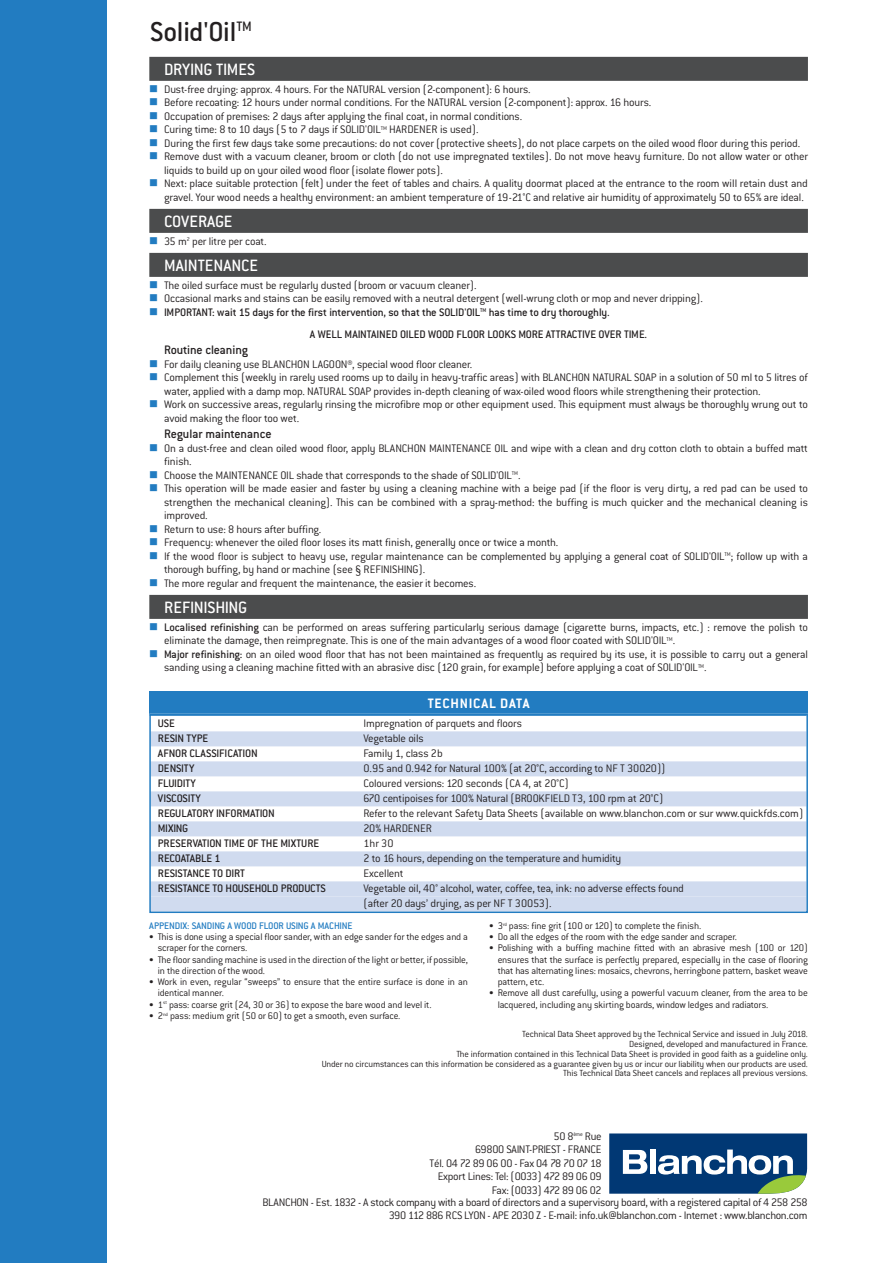
<style>
.page{position:relative;width:893px;height:1263px;background:#fff}
.page>*{position:absolute;margin:0;border:0;box-sizing:border-box;transform-origin:0 0}
.t1{font:500 30px "Conduit ITC";letter-spacing:-.01em;color:#231f20}
.t2{font:500 18px "Conduit ITC";letter-spacing:-.01em;color:#fff}
.t3{font:700 15px "Conduit ITC";letter-spacing:.05em;color:#fff}
.t4{font:500 13.5px "Conduit ITC";letter-spacing:-.015em;color:#231f20}
.t5{font:300 12px/13.5px "Conduit ITC";letter-spacing:-.015em;color:#231f20}
.t6{font:500 12px "Conduit ITC";letter-spacing:-.01em;color:#231f20}
.t7{font:300 10.5px/11.2px "Conduit ITC";letter-spacing:-.015em;color:#231f20}
.t8{font:500 10.5px "Conduit ITC";letter-spacing:-.01em;color:#227cc1}
.t9{font:300 9.75px/9.8px "Conduit ITC";letter-spacing:-.015em;color:#231f20;text-align:right}
.s1{font-weight:500}
</style>
<div class="page">
<div style="left:0;top:0;width:106px;height:1263px;background:#227cc1"></div>
<svg style="left:609px;top:1133px;width:198px;height:61px"></svg>
<div style="left:149px;top:691px;width:659px;height:24px;background:#227cc1"></div>
<div style="left:151px;top:731px;width:655px;height:15px;background:#d0dbef"></div>
<div style="left:151px;top:761px;width:655px;height:15px;background:#d0dbef"></div>
<div style="left:151px;top:791px;width:655px;height:15px;background:#d0dbef"></div>
<div style="left:151px;top:821px;width:655px;height:15px;background:#d0dbef"></div>
<div style="left:151px;top:851px;width:655px;height:15px;background:#d0dbef"></div>
<div style="left:151px;top:881px;width:655px;height:15px;background:#d0dbef"></div>
<div style="left:151px;top:896px;width:655px;height:15px;background:#d0dbef"></div>
<div style="left:149px;top:714px;width:659px;height:199px;border:2px solid #227cc1"></div>
<div style="left:149px;top:57px;width:659px;height:24px;background:#4b4c4d"></div>
<div style="left:149px;top:209px;width:659px;height:24px;background:#4b4c4d"></div>
<div style="left:149px;top:253px;width:659px;height:24px;background:#4b4c4d"></div>
<div style="left:149px;top:595px;width:659px;height:24px;background:#4b4c4d"></div>
<h1 class="t1" style="left:150px;top:22px;width:103px">Solid'Oil<sup>TM</sup></h1>
<h2 class="t2" style="left:164px;top:64px;width:92px">DRYING TIMES</h2>
<p class="t5" style="left:164px;top:84px;width:645px">Dust-free drying: approx. 4 hours. For the NATURAL version (2-component): 6 hours.<br>Before recoating: 12 hours under normal conditions. For the NATURAL version (2-component): approx. 16 hours.<br>Occupation of premises: 2 days after applying the final coat, in normal conditions.<br>Curing time: 8 to 10 days (5 to 7 days if SOLID'OIL<sup>TM</sup> HARDENER is used).<br>During the first few days take some precautions: do not cover (protective sheets), do not place carpets on the oiled wood floor during this period.<br>Remove dust with a vacuum cleaner, broom or cloth (do not use impregnated textiles). Do not move heavy furniture. Do not allow water or other liquids to build up on your oiled wood floor (isolate flower pots).<br>Next: place suitable protection (felt) under the feet of tables and chairs. A quality doormat placed at the entrance to the room will retain dust and gravel. Your wood needs a healthy environment: an ambient temperature of 19-21°C and relative air humidity of approximately 50 to 65% are ideal.</p>
<h2 class="t2" style="left:164px;top:216px;width:70px">COVERAGE</h2>
<p class="t5" style="left:164px;top:236px;width:104px">35 m<sup>2</sup> per litre per coat.</p>
<h2 class="t2" style="left:164px;top:260px;width:95px">MAINTENANCE</h2>
<p class="t5" style="left:164px;top:280px;width:540px">The oiled surface must be regularly dusted (broom or vacuum cleaner).<br>Occasional marks and stains can be easily removed with a neutral detergent (well-wrung cloth or mop and never dripping).<br><span class="s1">IMPORTANT: wait 15 days for the first intervention, so that the SOLID'OIL</span><sup>TM</sup> <span class="s1">has time to dry thoroughly.</span></p>
<p class="t6" style="left:310px;top:330px;width:339px">A WELL MAINTAINED OILED WOOD FLOOR LOOKS MORE ATTRACTIVE OVER TIME.</p>
<p class="t4" style="left:164px;top:346px;width:85px">Routine cleaning</p>
<p class="t5" style="left:164px;top:359px;width:645px">For daily cleaning use BLANCHON LAGOON®, special wood floor cleaner.<br>Complement this (weekly in rarely used rooms up to daily in heavy-traffic areas) with BLANCHON NATURAL SOAP in a solution of 50 ml to 5 litres of water, applied with a damp mop. NATURAL SOAP provides in-depth cleaning of wax-oiled wood floors while strengthening their protection.<br>Work on successive areas, regularly rinsing the microfibre mop or other equipment used. This equipment must always be thoroughly wrung out to avoid making the floor too wet.</p>
<p class="t4" style="left:164px;top:430px;width:109px">Regular maintenance</p>
<p class="t5" style="left:164px;top:443px;width:645px">On a dust-free and clean oiled wood floor, apply BLANCHON MAINTENANCE OIL and wipe with a clean and dry cotton cloth to obtain a buffed matt finish.<br>Choose the MAINTENANCE OIL shade that corresponds to the shade of SOLID'OIL<sup>TM</sup>.<br>This operation will be made easier and faster by using a cleaning machine with a beige pad (if the floor is very dirty, a red pad can be used to strengthen the mechanical cleaning). This can be combined with a spray-method: the buffing is much quicker and the mechanical cleaning is improved.<br>Return to use: 8 hours after buffing.<br>Frequency: whenever the oiled floor loses its matt finish, generally once or twice a month.<br>If the wood floor is subject to heavy use, regular maintenance can be complemented by applying a general coat of SOLID'OIL<sup>TM</sup>; follow up with a thorough buffing, by hand or machine (see § REFINISHING).<br>The more regular and frequent the maintenance, the easier it becomes.</p>
<h2 class="t2" style="left:164px;top:602px;width:85px">REFINISHING</h2>
<p class="t5" style="left:164px;top:622px;width:645px"><span class="s1">Localised refinishing</span> can be performed on areas suffering particularly serious damage (cigarette burns, impacts, etc.) : remove the polish to eliminate the damage, then reimpregnate. This is one of the main advantages of a wood floor coated with SOLID'OIL<sup>TM</sup>.<br><span class="s1">Major refinishing:</span> on an oiled wood floor that has not been maintained as frequently as required by its use, it is possible to carry out a general sanding using a cleaning machine fitted with an abrasive disc (120 grain, for example) before applying a coat of SOLID'OIL<sup>TM</sup>.</p>
<p class="t3" style="left:428px;top:698px;width:103px">TECHNICAL DATA</p>
<p class="t6" style="left:158px;top:719px;width:19px">USE</p>
<p class="t5" style="left:363px;top:718px;width:160px">Impregnation of parquets and floors</p>
<p class="t6" style="left:158px;top:734px;width:52px">RESIN TYPE</p>
<p class="t5" style="left:363px;top:733px;width:62px">Vegetable oils</p>
<p class="t6" style="left:158px;top:749px;width:101px">AFNOR CLASSIFICATION</p>
<p class="t5" style="left:363px;top:748px;width:81px">Family 1, class 2b</p>
<p class="t6" style="left:158px;top:764px;width:38px">DENSITY</p>
<p class="t5" style="left:363px;top:763px;width:304px">0.95 and 0.942 for Natural 100% (at 20°C, according to NF T 30020))</p>
<p class="t6" style="left:158px;top:779px;width:39px">FLUIDITY</p>
<p class="t5" style="left:363px;top:778px;width:207px">Coloured versions: 120 seconds (CA 4, at 20°C)</p>
<p class="t6" style="left:158px;top:794px;width:45px">VISCOSITY</p>
<p class="t5" style="left:363px;top:793px;width:301px">670 centipoises for 100% Natural (BROOKFIELD T3, 100 rpm at 20°C)</p>
<p class="t6" style="left:158px;top:809px;width:118px">REGULATORY INFORMATION</p>
<p class="t5" style="left:363px;top:808px;width:441px">Refer to the relevant Safety Data Sheets (available on www.blanchon.com or sur www.quickfds.com)</p>
<p class="t6" style="left:158px;top:824px;width:32px">MIXING</p>
<p class="t5" style="left:363px;top:823px;width:70px">20% HARDENER</p>
<p class="t6" style="left:158px;top:839px;width:163px">PRESERVATION TIME OF THE MIXTURE</p>
<p class="t5" style="left:363px;top:838px;width:32px">1hr 30</p>
<p class="t6" style="left:158px;top:854px;width:64px">RECOATABLE 1</p>
<p class="t5" style="left:363px;top:853px;width:259px">2 to 16 hours, depending on the temperature and humidity</p>
<p class="t6" style="left:158px;top:869px;width:88px">RESISTANCE TO DIRT</p>
<p class="t5" style="left:363px;top:868px;width:42px">Excellent</p>
<p class="t6" style="left:158px;top:884px;width:169px">RESISTANCE TO HOUSEHOLD PRODUCTS</p>
<p class="t5" style="left:363px;top:882px;width:322px;line-height:15px">Vegetable oil, 40° alcohol, water, coffee, tea, ink: no adverse effects found (after 20 days’ drying, as per NF T 30053).</p>
<p class="t8" style="left:149px;top:922px;width:205px">APPENDIX: SANDING A WOOD FLOOR USING A MACHINE</p>
<p class="t7" style="left:158px;top:932px;width:312px;text-indent:-8px">• This is done using a special floor sander, with an edge sander for the edges and a scraper for the corners.</p>
<p class="t7" style="left:158px;top:955px;width:312px;text-indent:-8px">• The floor sanding machine is used in the direction of the light or better, if possible, in the direction of the wood.</p>
<p class="t7" style="left:158px;top:977px;width:312px;text-indent:-8px">• Work in even, regular “sweeps” to ensure that the entire surface is done in an identical manner.</p>
<p class="t7" style="left:149px;top:1000px;width:284px">• 1<sup>st</sup> pass: coarse grit (24, 30 or 36) to expose the bare wood and level it.</p>
<p class="t7" style="left:149px;top:1011px;width:253px">• 2<sup>nd</sup> pass: medium grit (50 or 60) to get a smooth, even surface.</p>
<p class="t7" style="left:489px;top:921px;width:214px">• 3<sup>rd</sup> pass: fine grit (100 or 120) to complete the finish.</p>
<p class="t7" style="left:489px;top:932px;width:249px">• Do all the edges of the room with the edge sander and scraper.</p>
<p class="t7" style="left:498px;top:944px;width:312px;text-align:justify;text-indent:-8px">• Polishing with a buffing machine fitted with an abrasive mesh (100 or 120) ensures that the surface is perfectly prepared, especially in the case of flooring that has alternating lines: mosaics, chevrons, herringbone pattern, basket weave pattern, etc.</p>
<p class="t7" style="left:498px;top:989px;width:312px;text-indent:-8px">• Remove all dust carefully, using a powerful vacuum cleaner, from the area to be lacquered, including any skirting boards, window ledges and radiators.</p>
<p class="t9" style="left:322px;top:1030px;width:488px">Technical Data Sheet approved by the Technical Service and issued in July 2018.<br>Designed, developed and manufactured in France.<br>The information contained in this Technical Data Sheet is provided in good faith as a guideline only.<br>Under no circumstances can this information be considered as a guarantee given by us or incur our liability when our products are used.<br>This Technical Data Sheet cancels and replaces all previous versions.</p>
<p class="t5" style="left:429px;top:1130px;width:174px;text-align:right">50 8<sup>ème</sup> Rue<br>69800 SAINT-PRIEST - FRANCE<br>Tél. 04 72 89 06 00 - Fax 04 78 70 07 18<br>Export Lines: Tel: (0033) 472 89 06 09<br>Fax: (0033) 472 89 06 02</p>
<p class="t5" style="left:262px;top:1196px;width:547px;text-align:right">BLANCHON - Est. 1832 - A stock company with a board of directors and a supervisory board, with a registered capital of 4 258 258<br>390 112 886 RCS LYON - APE 2030 Z - E-mail: info.uk@blanchon.com - Internet : www.blanchon.com</p>
</div>
